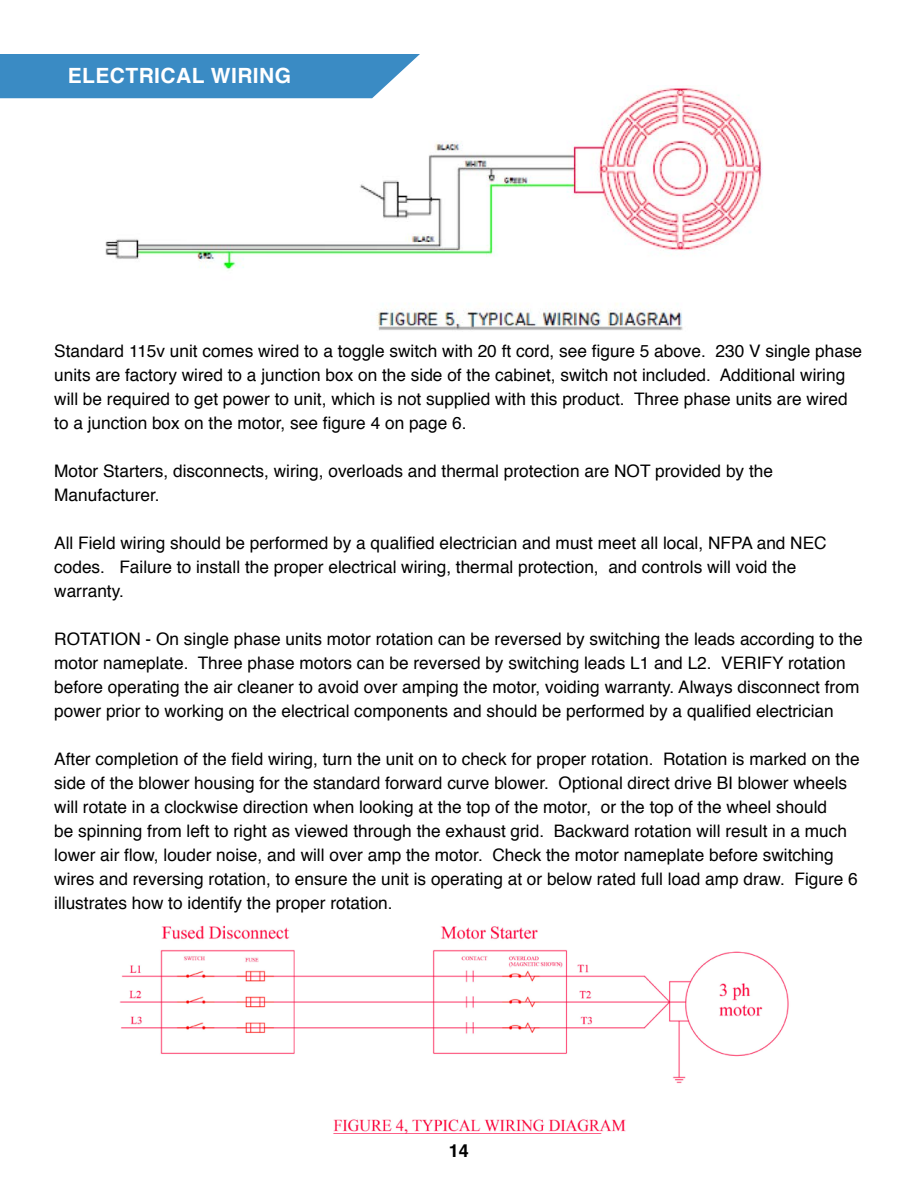
<style>
.page{position:relative;width:918px;height:1188px;background:#fff}
.page>*{position:absolute;margin:0;border:0;box-sizing:border-box;transform-origin:0 0}
.t1{font:700 21px "Helvetica";letter-spacing:.02em;color:#fff}
.t2{font:700 18px "Helvetica";color:#000}
.t3{font:17.25px/24px "Helvetica";color:#000}
</style>
<div class="page">
<img style="left:120px;top:925px;width:669px;height:209px">
<img style="left:71px;top:85px;width:692px;height:246px">
<div style="left:0;top:54px;width:420px;height:44px;background:#3a8bc4"></div>
<p class="t1" style="left:68px;top:59px;width:225px">ELECTRICAL WIRING</p>
<p class="t3" style="left:54px;top:339px;width:809px">Standard 115v unit comes wired to a toggle switch with 20 ft cord, see figure 5 above. 230 V single phase units are factory wired to a junction box on the side of the cabinet, switch not included. Additional wiring will be required to get power to unit, which is not supplied with this product. Three phase units are wired to a junction box on the motor, see figure 4 on page 6.</p>
<p class="t3" style="left:54px;top:459px;width:720px">Motor Starters, disconnects, wiring, overloads and thermal protection are NOT provided by the<br>Manufacturer.</p>
<p class="t3" style="left:54px;top:531px;width:774px">All Field wiring should be performed by a qualified electrician and must meet all local, NFPA and NEC codes. Failure to install the proper electrical wiring, thermal protection, and controls will void the warranty.</p>
<p class="t3" style="left:54px;top:627px;width:810px">ROTATION - On single phase units motor rotation can be reversed by switching the leads according to the motor nameplate. Three phase motors can be reversed by switching leads L1 and L2. VERIFY rotation before operating the air cleaner to avoid over amping the motor, voiding warranty. Always disconnect from power prior to working on the electrical components and should be performed by a qualified electrician</p>
<p class="t3" style="left:54px;top:747px;width:807px">After completion of the field wiring, turn the unit on to check for proper rotation. Rotation is marked on the side of the blower housing for the standard forward curve blower. Optional direct drive BI blower wheels will rotate in a clockwise direction when looking at the top of the motor, or the top of the wheel should<br>be spinning from left to right as viewed through the exhaust grid. Backward rotation will result in a much lower air flow, louder noise, and will over amp the motor. Check the motor nameplate before switching wires and reversing rotation, to ensure the unit is operating at or below rated full load amp draw. Figure 6 illustrates how to identify the proper rotation.</p>
<p class="t2" style="left:449px;top:1136px;width:22px">14</p>
</div>
